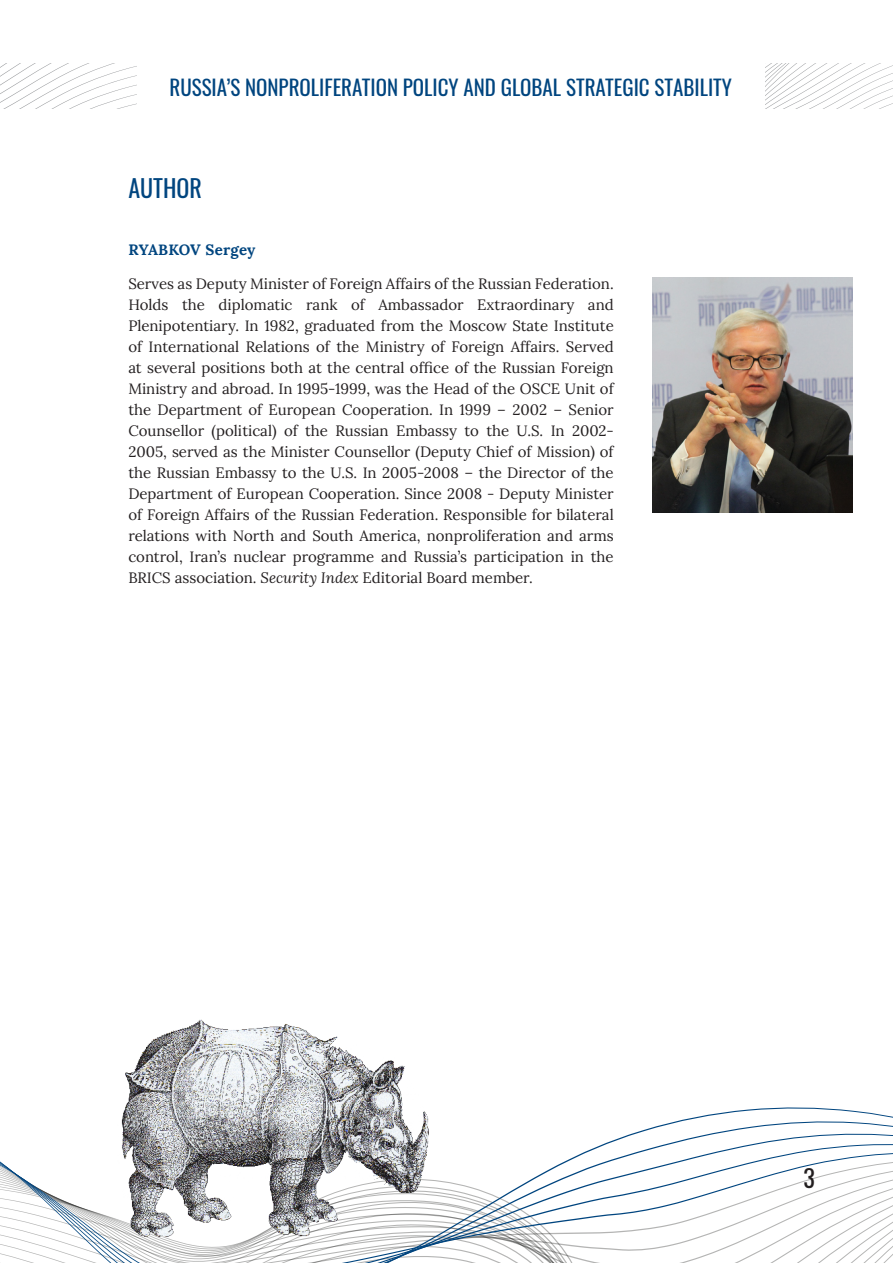
<style>
.page{position:relative;width:893px;height:1263px;background:#fff}
.page>*{position:absolute;margin:0;border:0;box-sizing:border-box;transform-origin:0 0}
.t1{font:24.15px "Oswald";color:#231f20}
.Текст{font:24px "Oswald";color:#01457f}
.t2{font:21px "Oswald";color:#01457f}
.Текст-2{font:15px/21px "Lora";color:#231f20;text-align:justify}
.Текст-3{font:700 15px "Lora";letter-spacing:.015em;color:#01457f}
.s1{font-style:italic}
</style>
<div class="page">
<svg style="left:0;top:64px;width:136px;height:45px"></svg>
<svg style="left:765px;top:64px;width:128px;height:45px"></svg>
<svg style="left:0;top:1107px;width:893px;height:156px"></svg>
<img style="left:117px;top:1019px;width:312px;height:224px">
<img style="left:652px;top:278px;width:200px;height:235px">
<h3 class="t2" style="left:169px;top:68px;width:564px">RUSSIA’S NONPROLIFERATION POLICY AND GLOBAL STRATEGIC STABILITY</h3>
<p class="Текст" style="left:128px;top:166px;width:75px">AUTHOR</p>
<p class="Текст-3" style="left:128px;top:237px;width:129px">RYABKOV Sergey</p>
<p class="Текст-2" style="left:128px;top:272px;width:487px">Serves as Deputy Minister of Foreign Affairs of the Russian Federation.<br>Holds the diplomatic rank of Ambassador Extraordinary and Plenipotentiary. In 1982, graduated from the Moscow State Institute of International Relations of the Ministry of Foreign Affairs. Served at several positions both at the central office of the Russian Foreign Ministry and abroad. In 1995-1999, was the Head of the OSCE Unit of the Department of European Cooperation. In 1999 – 2002 – Senior Counsellor (political) of the Russian Embassy to the U.S. In 2002- 2005, served as the Minister Counsellor (Deputy Chief of Mission) of the Russian Embassy to the U.S. In 2005-2008 – the Director of the Department of European Cooperation. Since 2008 - Deputy Minister of Foreign Affairs of the Russian Federation. Responsible for bilateral relations with North and South America, nonproliferation and arms control, Iran’s nuclear programme and Russia’s participation in the BRICS association. <span class="s1">Security Index</span> Editorial Board member.</p>
<h1 class="t1" style="left:803px;top:1156px;width:13px">3</h1>
</div>
